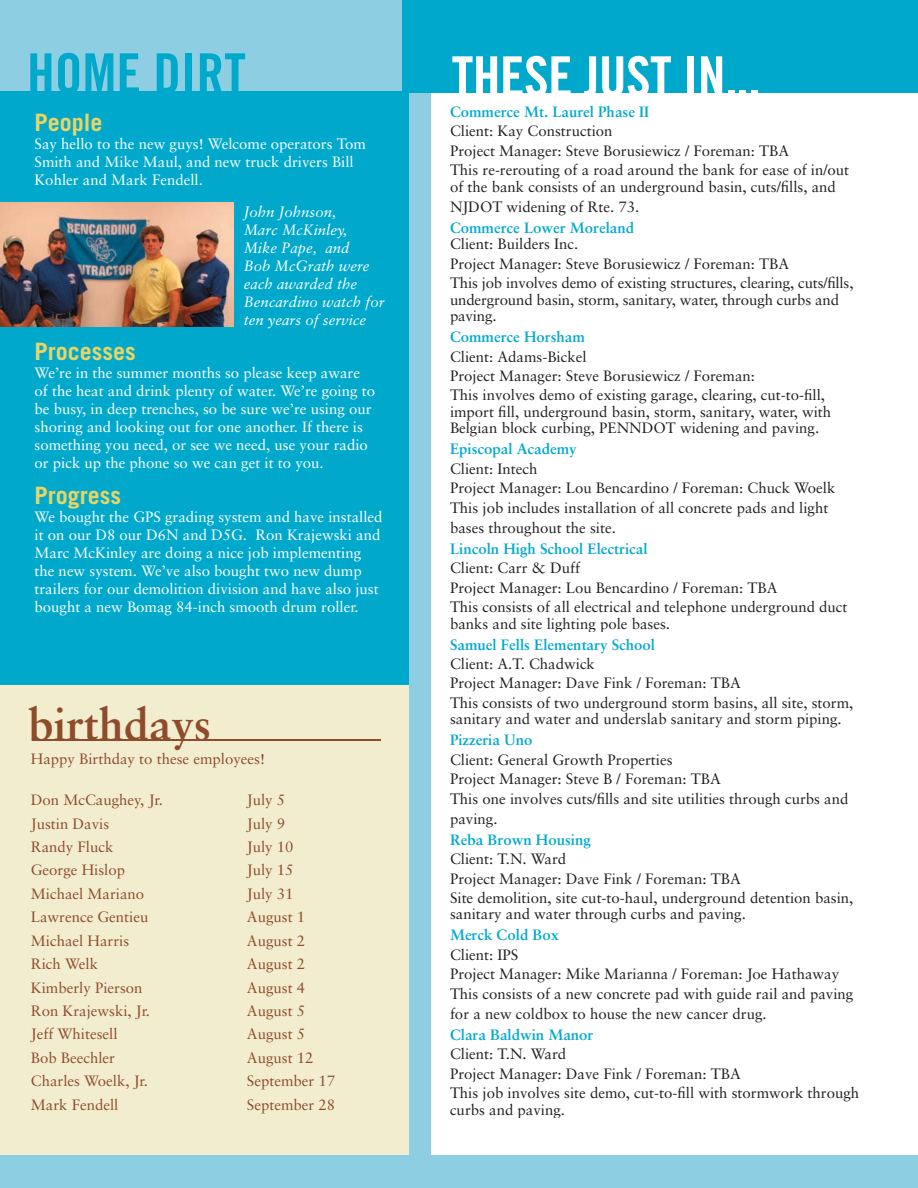
<style>
.page{position:relative;width:918px;height:1188px;background:#fff}
.page>*{position:absolute;margin:0;border:0;box-sizing:border-box;transform-origin:0 0}
.t1{font:55.5px "Trade Gothic Bold Cond Twenty";letter-spacing:-.01em;color:#fff}
.t2{font:55.5px "Trade Gothic Bold Cond Twenty";color:#00a9cc}
.t3{font:700 45px "Sabon";color:#8e4c2d}
.t4{font:700 24px "Trade Gothic";color:#e9d565}
.t5{font:15px/19.5px "Sabon";color:#231f20}
.t6{font:15px/18px "Sabon";color:#fff}
.t7{font:15px "Sabon";color:#8e4c2d}
.t8{font:700 15px "Sabon";color:#00a9cc}
.t9{font:italic 15px/18px "Sabon";color:#fff}
</style>
<div class="page">
<div style="left:0;top:686px;width:430px;height:478px;background:#f2edcf"></div>
<hr style="left:32px;top:740px;width:349px;height:1px;background:#8e4c2d">
<div style="left:0;top:0;width:430px;height:93px;background:#8ecee3"></div>
<div style="left:0;top:92px;width:430px;height:594px;background:#00a9cc"></div>
<div style="left:410px;top:199px;width:21px;height:964px;background:#8ecee3"></div>
<div style="left:410px;top:0;width:21px;height:212px;background:#8ecee3"></div>
<div style="left:402px;top:0;width:516px;height:93px;background:#00a9cc"></div>
<div style="left:0;top:1155px;width:918px;height:33px;background:#8ecee3"></div>
<img style="left:0;top:202px;width:234px;height:125px">
<h1 class="t2" style="left:27px;top:40px;width:220px">HOME DIRT</h1>
<h3 class="t4" style="left:34px;top:108px;width:70px">People</h3>
<p class="t6" style="left:34px;top:135px;width:333px">Say hello to the new guys! Welcome operators Tom<br>Smith and Mike Maul, and new truck drivers Bill<br>Kohler and Mark Fendell.</p>
<p class="t9" style="left:244px;top:202px;width:142px">John Johnson,<br>Marc McKinley,<br>Mike Pape, and<br>Bob McGrath were each awarded the<br>Bencardino watch for ten years of service</p>
<h3 class="t4" style="left:34px;top:337px;width:103px">Processes</h3>
<p class="t6" style="left:34px;top:364px;width:342px">We’re in the summer months so please keep aware of the heat and drink plenty of water. We’re going to be busy, in deep trenches, so be sure we’re using our shoring and looking out for one another. If there is something you need, or see we need, use your radio or pick up the phone so we can get it to you.</p>
<h3 class="t4" style="left:34px;top:480px;width:88px">Progress</h3>
<p class="t6" style="left:34px;top:507px;width:350px">We bought the GPS grading system and have installed it on our D8 our D6N and D5G. Ron Krajewski and Marc McKinley are doing a nice job implementing the new system. We’ve also bought two new dump trailers for our demolition division and have also just bought a new Bomag 84-inch smooth drum roller.</p>
<h2 class="t3" style="left:29px;top:696px;width:184px">birthdays</h2>
<p class="t7" style="left:31px;top:750px;width:236px">Happy Birthday to these employees!</p>
<p class="t7" style="left:31px;top:791px;width:133px">Don McCaughey, Jr.</p>
<p class="t7" style="left:247px;top:791px;width:40px">July 5</p>
<p class="t7" style="left:31px;top:814px;width:80px">Justin Davis</p>
<p class="t7" style="left:247px;top:814px;width:40px">July 9</p>
<p class="t7" style="left:31px;top:838px;width:84px">Randy Fluck</p>
<p class="t7" style="left:247px;top:838px;width:48px">July 10</p>
<p class="t7" style="left:31px;top:861px;width:96px">George Hislop</p>
<p class="t7" style="left:247px;top:861px;width:48px">July 15</p>
<p class="t7" style="left:31px;top:885px;width:115px">Michael Mariano</p>
<p class="t7" style="left:247px;top:885px;width:48px">July 31</p>
<p class="t7" style="left:31px;top:908px;width:119px">Lawrence Gentieu</p>
<p class="t7" style="left:247px;top:908px;width:60px">August 1</p>
<p class="t7" style="left:31px;top:932px;width:100px">Michael Harris</p>
<p class="t7" style="left:247px;top:932px;width:60px">August 2</p>
<p class="t7" style="left:31px;top:955px;width:69px">Rich Welk</p>
<p class="t7" style="left:247px;top:955px;width:60px">August 2</p>
<p class="t7" style="left:31px;top:978px;width:113px">Kimberly Pierson</p>
<p class="t7" style="left:247px;top:978px;width:60px">August 4</p>
<p class="t7" style="left:31px;top:1002px;width:121px">Ron Krajewski, Jr.</p>
<p class="t7" style="left:247px;top:1002px;width:60px">August 5</p>
<p class="t7" style="left:31px;top:1025px;width:88px">Jeff Whitesell</p>
<p class="t7" style="left:247px;top:1025px;width:60px">August 5</p>
<p class="t7" style="left:31px;top:1049px;width:86px">Bob Beechler</p>
<p class="t7" style="left:247px;top:1049px;width:68px">August 12</p>
<p class="t7" style="left:31px;top:1072px;width:119px">Charles Woelk, Jr.</p>
<p class="t7" style="left:247px;top:1072px;width:90px">September 17</p>
<p class="t7" style="left:31px;top:1096px;width:89px">Mark Fendell</p>
<p class="t7" style="left:247px;top:1096px;width:90px">September 28</p>
<h1 class="t1" style="left:452px;top:43px;width:311px">THESE JUST IN...</h1>
<p class="t8" style="left:450px;top:102px;width:201px">Commerce Mt. Laurel Phase II</p>
<p class="t5" style="left:450px;top:121px;width:401px">Client: Kay Construction<br>Project Manager: Steve Borusiewicz / Foreman: TBA<br>This re-rerouting of a road around the bank for ease of in/out</p>
<p class="t5" style="left:450px;top:177px;width:387px">of the bank consists of an underground basin, cuts/fills, and<br>NJDOT widening of Rte. 73.</p>
<p class="t8" style="left:450px;top:218px;width:186px">Commerce Lower Moreland</p>
<p class="t5" style="left:450px;top:234px;width:405px">Client: Builders Inc.<br>Project Manager: Steve Borusiewicz / Foreman: TBA<br>This job involves demo of existing structures, clearing, cuts/fills,</p>
<p class="t5" style="left:450px;top:291px;width:391px;line-height:16.5px">underground basin, storm, sanitary, water, through curbs and paving.</p>
<p class="t8" style="left:450px;top:328px;width:136px">Commerce Horsham</p>
<p class="t5" style="left:450px;top:346px;width:377px">Client: Adams-Bickel<br>Project Manager: Steve Borusiewicz / Foreman:<br>This involves demo of existing garage, clearing, cut-to-fill,</p>
<p class="t5" style="left:450px;top:403px;width:383px;line-height:16.5px">import fill, underground basin, storm, sanitary, water, with<br>Belgian block curbing, PENNDOT widening and paving.</p>
<p class="t8" style="left:450px;top:440px;width:128px">Episcopal Academy</p>
<p class="t5" style="left:450px;top:459px;width:387px">Client: Intech<br>Project Manager: Lou Bencardino / Foreman: Chuck Woelk This job includes installation of all concrete pads and light bases throughout the site.</p>
<p class="t8" style="left:450px;top:539px;width:199px">Lincoln High School Electrical</p>
<p class="t5" style="left:450px;top:558px;width:399px">Client: Carr &amp; Duff<br>Project Manager: Lou Bencardino / Foreman: TBA<br>This consists of all electrical and telephone underground duct</p>
<p class="t5" style="left:450px;top:613px;width:222px">banks and site lighting pole bases.</p>
<p class="t8" style="left:450px;top:635px;width:207px">Samuel Fells Elementary School</p>
<p class="t5" style="left:450px;top:654px;width:405px">Client: A.T. Chadwick<br>Project Manager: Dave Fink / Foreman: TBA<br>This consists of two underground storm basins, all site, storm,</p>
<p class="t5" style="left:450px;top:709px;width:393px">sanitary and water and underslab sanitary and storm piping.</p>
<p class="t8" style="left:450px;top:731px;width:84px">Pizzeria Uno</p>
<p class="t5" style="left:450px;top:750px;width:400px">Client: General Growth Properties<br>Project Manager: Steve B / Foreman: TBA<br>This one involves cuts/fills and site utilities through curbs and paving.</p>
<p class="t8" style="left:450px;top:830px;width:142px">Reba Brown Housing</p>
<p class="t5" style="left:450px;top:849px;width:405px">Client: T.N. Ward<br>Project Manager: Dave Fink / Foreman: TBA<br>Site demolition, site cut-to-haul, underground detention basin,</p>
<p class="t5" style="left:450px;top:904px;width:297px">sanitary and water through curbs and paving.</p>
<p class="t8" style="left:450px;top:926px;width:111px">Merck Cold Box</p>
<p class="t5" style="left:450px;top:945px;width:405px">Client: IPS<br>Project Manager: Mike Marianna / Foreman: Joe Hathaway This consists of a new concrete pad with guide rail and paving for a new coldbox to house the new cancer drug.</p>
<p class="t8" style="left:450px;top:1025px;width:145px">Clara Baldwin Manor</p>
<p class="t5" style="left:450px;top:1044px;width:411px">Client: T.N. Ward<br>Project Manager: Dave Fink / Foreman: TBA<br>This job involves site demo, cut-to-fill with stormwork through</p>
<p class="t5" style="left:450px;top:1099px;width:117px">curbs and paving.</p>
</div>
